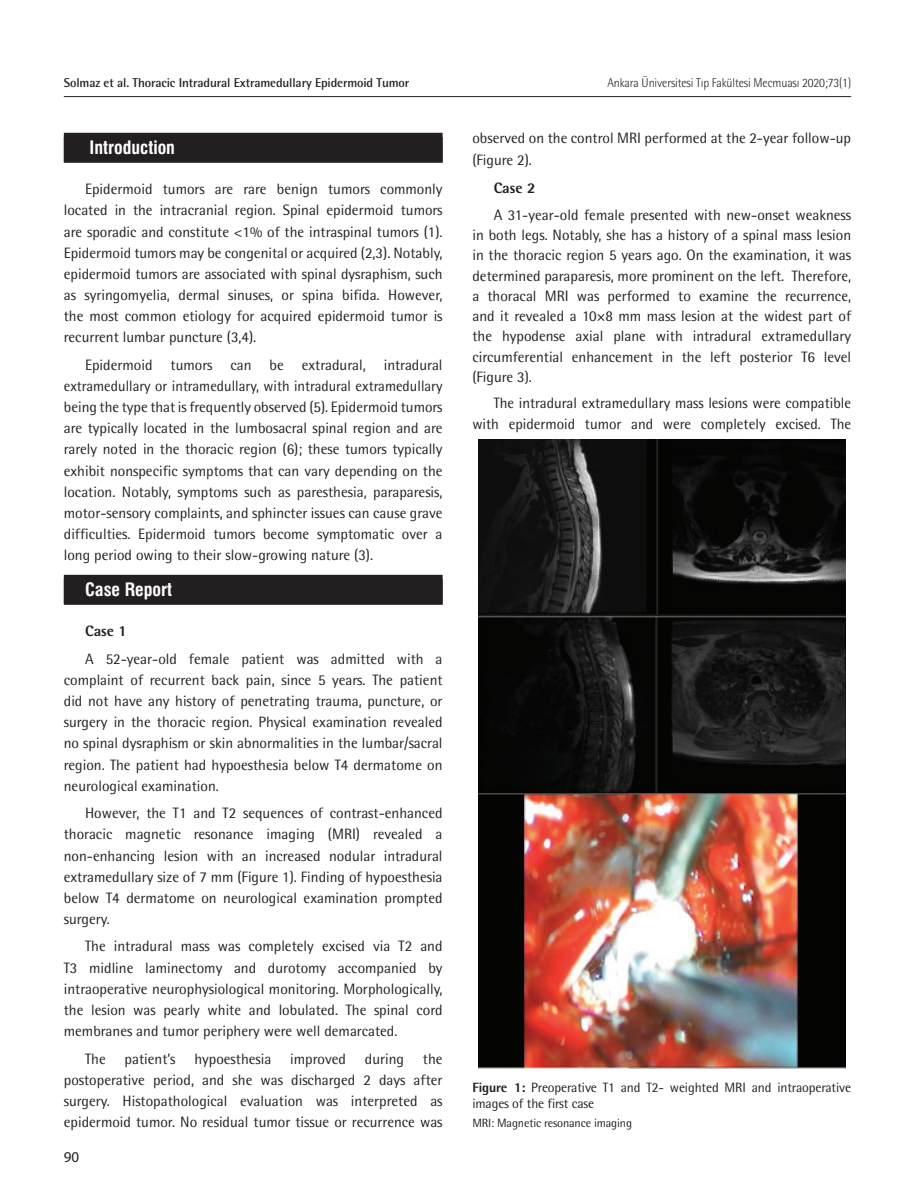
<style>
.page{position:relative;width:915px;height:1191px;background:#fff}
.page>*{position:absolute;margin:0;border:0;box-sizing:border-box;transform-origin:0 0}
.t1{font:18px "Swiss Condensed Bold Tr";color:#fff}
.t2{font:15px/21.1px "Rotis Semi Sans Std";color:#231f20;text-align:justify}
.t3{font:800 15px "Rotis Semi Sans Std";color:#231f20}
.t4{font:15px "Myriad Pro";color:#231f20}
.t5{font:13.5px/16.2px "Rotis Semi Sans Std";letter-spacing:-.01em;color:#231f20}
.t6{font:700 12.75px "Rotis Semi Sans Std";letter-spacing:-.01em;color:#231f20}
.t7{font:300 12.75px "Rotis Semi Sans Std";letter-spacing:-.01em;color:#231f20;scale:.95 1}
.t8{font:12px "Rotis Semi Sans Std";letter-spacing:-.01em;color:#231f20}
.s1{font-weight:800}
</style>
<div class="page">
<hr style="left:64px;top:96px;width:786px;height:1px;background:#231f20">
<div style="left:64px;top:133px;width:378px;height:29px;background:#231f20"></div>
<div style="left:64px;top:575px;width:378px;height:29px;background:#231f20"></div>
<img style="left:478px;top:439px;width:366px;height:630px">
<p class="t6" style="left:64px;top:75px;width:347px">Solmaz et al. Thoracic Intradural Extramedullary Epidermoid Tumor</p>
<p class="t7" style="left:607px;top:76px;width:258px">Ankara Üniversitesi Tıp Fakültesi Mecmuası 2020;73(1)</p>
<p class="t1" style="left:90px;top:137px;width:87px">Introduction</p>
<p class="t2" style="left:64px;top:178px;width:380px;text-indent:21px">Epidermoid tumors are rare benign tumors commonly located in the intracranial region. Spinal epidermoid tumors are sporadic and constitute &lt;1% of the intraspinal tumors (1).<br>Epidermoid tumors may be congenital or acquired (2,3). Notably, epidermoid tumors are associated with spinal dysraphism, such as syringomyelia, dermal sinuses, or spina bifida. However, the most common etiology for acquired epidermoid tumor is recurrent lumbar puncture (3,4).</p>
<p class="t2" style="left:64px;top:354px;width:380px;text-indent:21px">Epidermoid tumors can be extradural, intradural extramedullary or intramedullary, with intradural extramedullary being the type that is frequently observed (5). Epidermoid tumors are typically located in the lumbosacral spinal region and are rarely noted in the thoracic region (6); these tumors typically exhibit nonspecific symptoms that can vary depending on the location. Notably, symptoms such as paresthesia, paraparesis, motor-sensory complaints, and sphincter issues can cause grave difficulties. Epidermoid tumors become symptomatic over a long period owing to their slow-growing nature (3).</p>
<p class="t1" style="left:85px;top:579px;width:88px">Case Report</p>
<p class="t3" style="left:85px;top:621px;width:43px">Case 1</p>
<p class="t2" style="left:64px;top:648px;width:380px;text-indent:21px">A 52-year-old female patient was admitted with a complaint of recurrent back pain, since 5 years. The patient did not have any history of penetrating trauma, puncture, or surgery in the thoracic region. Physical examination revealed no spinal dysraphism or skin abnormalities in the lumbar/sacral region. The patient had hypoesthesia below T4 dermatome on neurological examination.</p>
<p class="t2" style="left:64px;top:802px;width:380px;text-indent:21px">However, the T1 and T2 sequences of contrast-enhanced thoracic magnetic resonance imaging (MRI) revealed a non-enhancing lesion with an increased nodular intradural extramedullary size of 7 mm (Figure 1). Finding of hypoesthesia below T4 dermatome on neurological examination prompted surgery.</p>
<p class="t2" style="left:64px;top:935px;width:380px;text-indent:21px">The intradural mass was completely excised via T2 and T3 midline laminectomy and durotomy accompanied by intraoperative neurophysiological monitoring. Morphologically, the lesion was pearly white and lobulated. The spinal cord membranes and tumor periphery were well demarcated.</p>
<p class="t2" style="left:85px;top:1047px;width:22px">The</p>
<p class="t2" style="left:124px;top:1047px;width:52px">patient’s</p>
<p class="t2" style="left:194px;top:1047px;width:79px">hypoesthesia</p>
<p class="t2" style="left:290px;top:1047px;width:57px">improved</p>
<p class="t2" style="left:365px;top:1047px;width:41px">during</p>
<p class="t2" style="left:64px;top:1047px;width:380px;text-indent:359px">the postoperative period, and she was discharged 2 days after surgery. Histopathological evaluation was interpreted as epidermoid tumor. No residual tumor tissue or recurrence was</p>
<p class="t4" style="left:64px;top:1147px;width:17px">90</p>
<p class="t2" style="left:472px;top:127px;width:380px;line-height:21.8px">observed on the control MRI performed at the 2-year follow-up (Figure 2).</p>
<p class="t3" style="left:493px;top:178px;width:43px">Case 2</p>
<p class="t2" style="left:472px;top:204px;width:380px;line-height:20.2px;text-indent:21px">A 31-year-old female presented with new-onset weakness in both legs. Notably, she has a history of a spinal mass lesion in the thoracic region 5 years ago. On the examination, it was determined paraparesis, more prominent on the left. Therefore, a thoracal MRI was performed to examine the recurrence, and it revealed a 10×8 mm mass lesion at the widest part of the hypodense axial plane with intradural extramedullary circumferential enhancement in the left posterior T6 level (Figure 3).</p>
<p class="t2" style="left:472px;top:393px;width:380px;line-height:20.2px;text-align:right">The intradural extramedullary mass lesions were compatible with epidermoid tumor and were completely excised. The</p>
<p class="t5" style="left:472px;top:1079px;width:380px"><span class="s1">Figure 1:</span> Preoperative T1 and T2- weighted MRI and intraoperative images of the first case</p>
<p class="t8" style="left:472px;top:1115px;width:161px">MRI: Magnetic resonance imaging</p>
</div>
